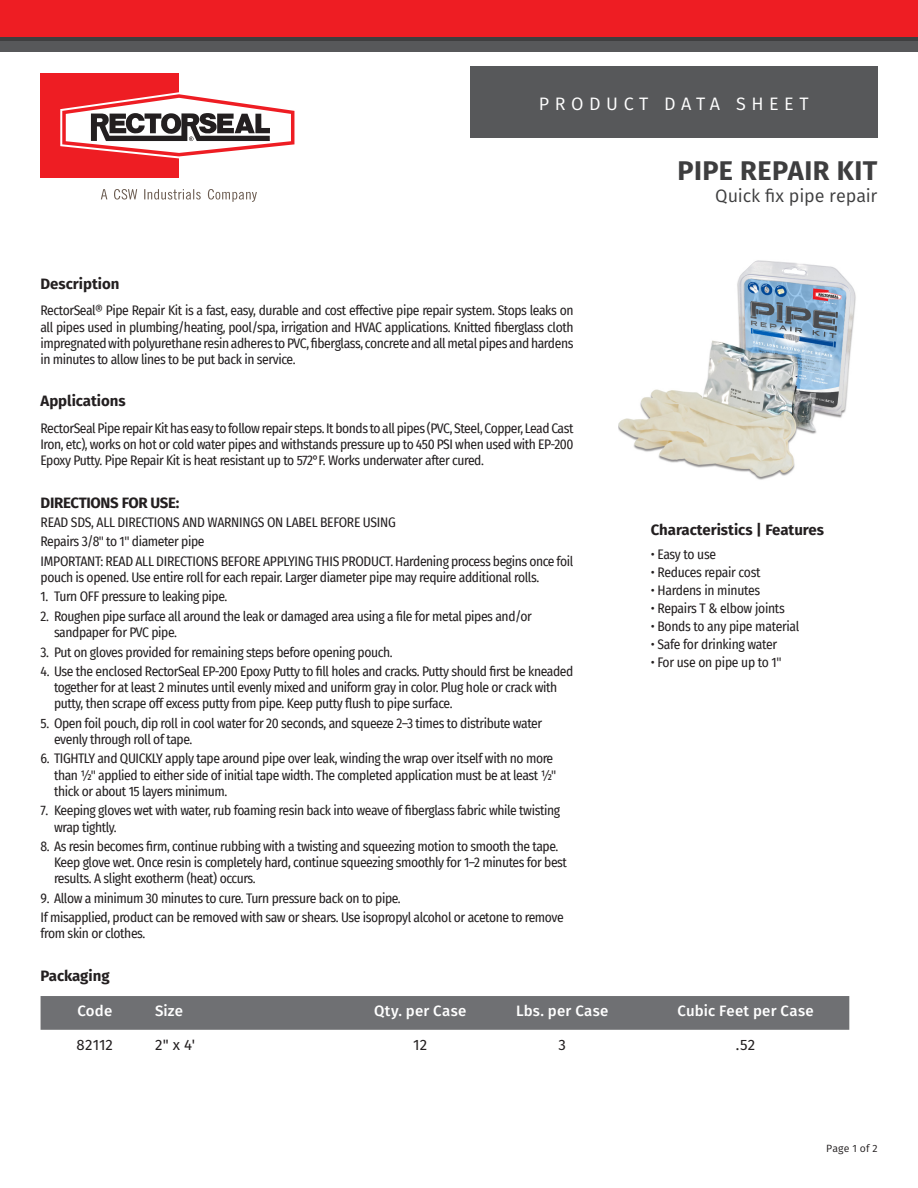
<style>
.page{position:relative;width:918px;height:1188px;background:#fff}
.page>*{position:absolute;margin:0;border:0;box-sizing:border-box;transform-origin:0 0}
.t1{font:700 27px "Fira Sans";letter-spacing:.015em;color:#3e3e3f}
.t2{font:18px "Fira Sans";letter-spacing:-.01em;color:#3e3e3f}
.t3{font:18px "Fira Sans";letter-spacing:.31em;color:#fff}
.t4{font:700 15px "Fira Sans";color:#231f20}
.Body_copy_center-_fo{font:500 15px "Fira Sans";letter-spacing:.015em;color:#fff}
.t5{font:700 15px "Fira Sans";letter-spacing:-.02em;color:#231f20}
.Body_copy_center-_fo-2{font:15px "Fira Sans";letter-spacing:.005em;color:#231f20}
.Body{font:13.5px/16.2px "Fira Sans Condensed";letter-spacing:-.03em;color:#231f20}
.t6{font:10.5px "Fira Sans";letter-spacing:.02em;color:#231f20}
</style>
<div class="page">
<div style="left:470px;top:66px;width:408px;height:71px;background:#57585a"></div>
<div style="left:0;top:40px;width:918px;height:12px;background:#57585a"></div>
<div style="left:0;top:0;width:918px;height:40px;background:#ee1d23"></div>
<hr style="left:0;top:38px;width:918px;height:3px;background:#3e3e3f">
<div style="left:40px;top:73px;width:139px;height:105px;background:#ee1d23"></div>
<svg style="left:60px;top:92px;width:235px;height:66px"></svg>
<svg style="left:101px;top:189px;width:156px;height:13px"></svg>
<img style="left:619px;top:260px;width:237px;height:220px">
<div style="left:41px;top:996px;width:808px;height:34px;background:#6f7073"></div>
<h2 class="t3" style="left:539px;top:91px;width:271px">PRODUCT DATA SHEET</h2>
<p class="t4" style="left:40px;top:271px;width:81px">Description</p>
<p class="Body" style="left:40px;top:302px;width:534px;text-align:justify">RectorSeal® Pipe Repair Kit is a fast, easy, durable and cost effective pipe repair system. Stops leaks on all pipes used in plumbing/heating, pool/spa, irrigation and HVAC applications. Knitted fiberglass cloth impregnated with polyurethane resin adheres to PVC, fiberglass, concrete and all metal pipes and hardens in minutes to allow lines to be put back in service.</p>
<p class="t4" style="left:40px;top:389px;width:87px">Applications</p>
<p class="Body" style="left:40px;top:419px;width:535px;text-align:justify">RectorSeal Pipe repair Kit has easy to follow repair steps. It bonds to all pipes (PVC, Steel, Copper, Lead Cast Iron, etc), works on hot or cold water pipes and withstands pressure up to 450 PSI when used with EP-200<br>Epoxy Putty. Pipe Repair Kit is heat resistant up to 572°F. Works underwater after cured.</p>
<p class="t5" style="left:41px;top:490px;width:140px">DIRECTIONS FOR USE:</p>
<p class="Body" style="left:41px;top:514px;width:357px">READ SDS, ALL DIRECTIONS AND WARNINGS ON LABEL BEFORE USING</p>
<p class="Body" style="left:41px;top:533px;width:165px">Repairs 3/8" to 1" diameter pipe</p>
<p class="Body" style="left:41px;top:553px;width:534px">IMPORTANT: READ ALL DIRECTIONS BEFORE APPLYING THIS PRODUCT. Hardening process begins once foil pouch is opened. Use entire roll for each repair. Larger diameter pipe may require additional rolls.</p>
<p class="Body" style="left:41px;top:588px;width:188px">1. Turn OFF pressure to leaking pipe.</p>
<p class="Body" style="left:54px;top:608px;width:479px;text-indent:-14px">2. Roughen pipe surface all around the leak or damaged area using a file for metal pipes and/or sandpaper for PVC pipe.</p>
<p class="Body" style="left:41px;top:643px;width:354px">3. Put on gloves provided for remaining steps before opening pouch.</p>
<p class="Body" style="left:54px;top:663px;width:521px;text-indent:-14px">4. Use the enclosed RectorSeal EP-200 Epoxy Putty to fill holes and cracks. Putty should first be kneaded together for at least 2 minutes until evenly mixed and uniform gray in color. Plug hole or crack with putty, then scrape off excess putty from pipe. Keep putty flush to pipe surface.</p>
<p class="Body" style="left:54px;top:715px;width:490px;text-indent:-14px">5. Open foil pouch, dip roll in cool water for 20 seconds, and squeeze 2–3 times to distribute water evenly through roll of tape.</p>
<p class="Body" style="left:54px;top:750px;width:504px;text-indent:-14px">6. TIGHTLY and QUICKLY apply tape around pipe over leak, winding the wrap over itself with no more than ½" applied to either side of initial tape width. The completed application must be at least ½" thick or about 15 layers minimum.</p>
<p class="Body" style="left:54px;top:802px;width:508px;text-indent:-14px">7. Keeping gloves wet with water, rub foaming resin back into weave of fiberglass fabric while twisting wrap tightly.</p>
<p class="Body" style="left:54px;top:838px;width:515px;text-indent:-14px">8. As resin becomes firm, continue rubbing with a twisting and squeezing motion to smooth the tape.<br>Keep glove wet. Once resin is completely hard, continue squeezing smoothly for 1–2 minutes for best results. A slight exotherm (heat) occurs.</p>
<p class="Body" style="left:41px;top:890px;width:362px">9. Allow a minimum 30 minutes to cure. Turn pressure back on to pipe.</p>
<p class="Body" style="left:41px;top:909px;width:525px">If misapplied, product can be removed with saw or shears. Use isopropyl alcohol or acetone to remove from skin or clothes.</p>
<p class="t4" style="left:41px;top:963px;width:71px">Packaging</p>
<h1 class="t1" style="left:678px;top:148px;width:201px">PIPE REPAIR KIT</h1>
<h2 class="t2" style="left:715px;top:182px;width:164px">Quick fix pipe repair</h2>
<p class="t4" style="left:651px;top:517px;width:175px">Characteristics | Features</p>
<p class="Body" style="left:651px;top:546px;width:67px">• Easy to use</p>
<p class="Body" style="left:651px;top:564px;width:111px">• Reduces repair cost</p>
<p class="Body" style="left:651px;top:582px;width:111px">• Hardens in minutes</p>
<p class="Body" style="left:651px;top:600px;width:136px">• Repairs T &amp; elbow joints</p>
<p class="Body" style="left:651px;top:618px;width:150px">• Bonds to any pipe material</p>
<p class="Body" style="left:651px;top:636px;width:128px">• Safe for drinking water</p>
<p class="Body" style="left:651px;top:654px;width:132px">• For use on pipe up to 1"</p>
<p class="Body_copy_center-_fo" style="left:77px;top:999px;width:36px">Code</p>
<p class="Body_copy_center-_fo" style="left:155px;top:999px;width:29px">Size</p>
<p class="Body_copy_center-_fo" style="left:374px;top:999px;width:94px">Qty. per Case</p>
<p class="Body_copy_center-_fo" style="left:516px;top:999px;width:94px">Lbs. per Case</p>
<p class="Body_copy_center-_fo" style="left:677px;top:999px;width:138px">Cubic Feet per Case</p>
<p class="Body_copy_center-_fo-2" style="left:77px;top:1033px;width:38px">82112</p>
<p class="Body_copy_center-_fo-2" style="left:155px;top:1033px;width:42px">2" x 4'</p>
<p class="Body_copy_center-_fo-2" style="left:413px;top:1033px;width:15px">12</p>
<p class="Body_copy_center-_fo-2" style="left:559px;top:1033px;width:9px">3</p>
<p class="Body_copy_center-_fo-2" style="left:736px;top:1033px;width:21px">.52</p>
<p class="t6" style="left:826px;top:1141px;width:53px">Page 1 of 2</p>
</div>
